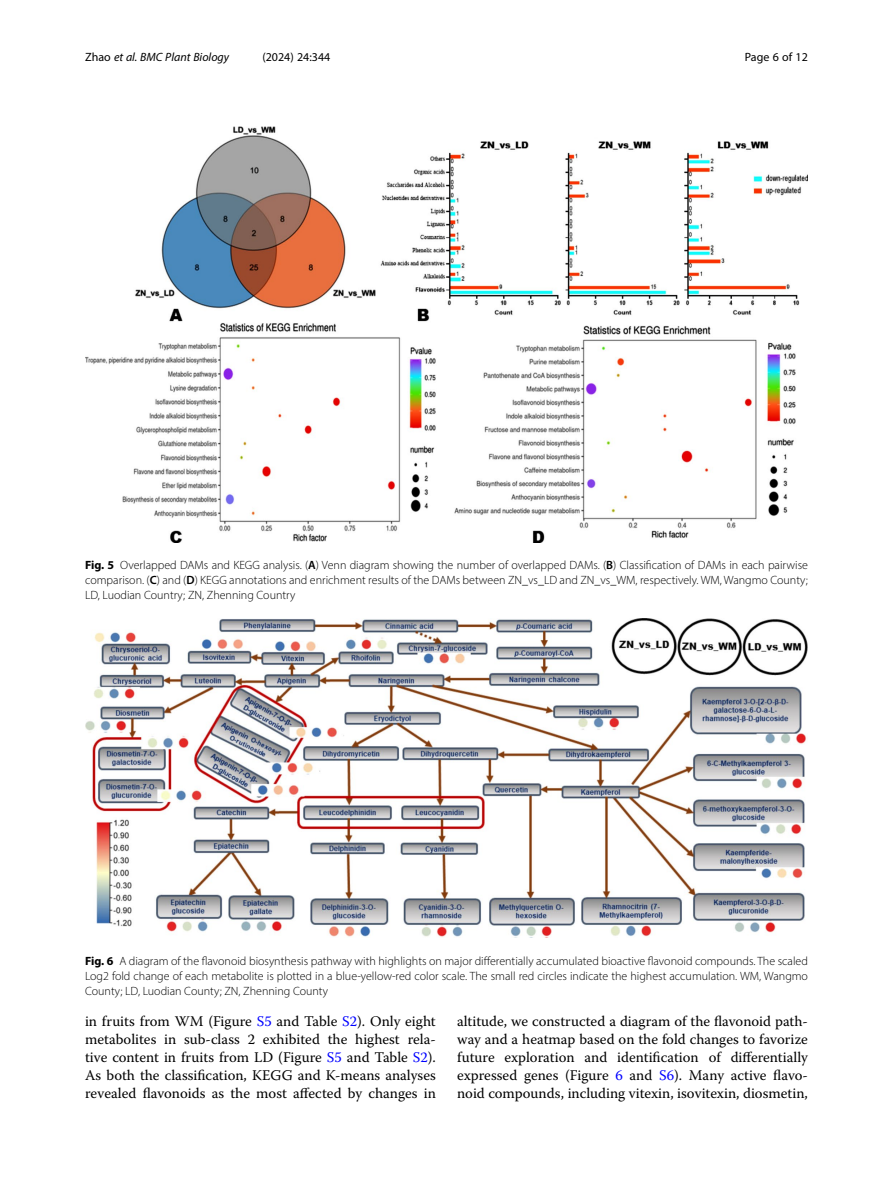
<style>
.page{position:relative;width:893px;height:1191px;background:#fff}
.page>*{position:absolute;margin:0;border:0;box-sizing:border-box;transform-origin:0 0}
.Body_Text{font:14.7px/18px "Warnock Pro";color:#000;text-align:justify}
.Figure_Caption{font:300 12px/15px "Myriad Pro";color:#000;text-align:justify}
.t1{font:italic 12px "Myriad Pro";color:#000}
.t2{font:12px "Myriad Pro";color:#000}
.s1{font-style:normal}
.s2{font-weight:700}
.s3{font-weight:600}
.s4{color:#00f}
</style>
<div class="page">
<img style="left:85px;top:618px;width:723px;height:320px">
<img style="left:85px;top:126px;width:723px;height:416px">
<p class="t1" style="left:85px;top:50px;width:146px"><span class="s1">Zhao</span> et al. BMC Plant Biology</p>
<p class="t2" style="left:262px;top:50px;width:70px">(2024) 24:344</p>
<p class="t2" style="left:745px;top:50px;width:65px">Page 6 of 12</p>
<p class="Figure_Caption" style="left:85px;top:557px;width:724px"><span class="s2">Fig. 5</span> Overlapped DAMs and KEGG analysis. (<span class="s3">A</span>) Venn diagram showing the number of overlapped DAMs. (<span class="s3">B</span>) Classification of DAMs in each pairwise comparison. (<span class="s3">C</span>) and (<span class="s3">D</span>) KEGG annotations and enrichment results of the DAMs between ZN_vs_LD and ZN_vs_WM, respectively. WM, Wangmo County; LD, Luodian Country; ZN, Zhenning Country</p>
<p class="Figure_Caption" style="left:85px;top:953px;width:724px"><span class="s2">Fig. 6</span> A diagram of the flavonoid biosynthesis pathway with highlights on major differentially accumulated bioactive flavonoid compounds. The scaled Log2 fold change of each metabolite is plotted in a blue-yellow-red color scale. The small red circles indicate the highest accumulation. WM, Wangmo County; LD, Luodian County; ZN, Zhenning County</p>
<p class="Body_Text" style="left:85px;top:1012px;width:352px">in fruits from WM (Figure <span class="s4">S5</span> and Table <span class="s4">S2</span>). Only eight metabolites in sub-class 2 exhibited the highest rela&shy;tive content in fruits from LD (Figure <span class="s4">S5</span> and Table <span class="s4">S2</span>).<br>As both the classification, KEGG and K-means analyses revealed flavonoids as the most affected by changes in</p>
<p class="Body_Text" style="left:457px;top:1012px;width:352px">altitude, we constructed a diagram of the flavonoid path&shy;way and a heatmap based on the fold changes to favorize future exploration and identification of differentially expressed genes (Figure <span class="s4">6</span> and <span class="s4">S6</span>). Many active flavo&shy;noid compounds, including vitexin, isovitexin, diosmetin,</p>
</div>
